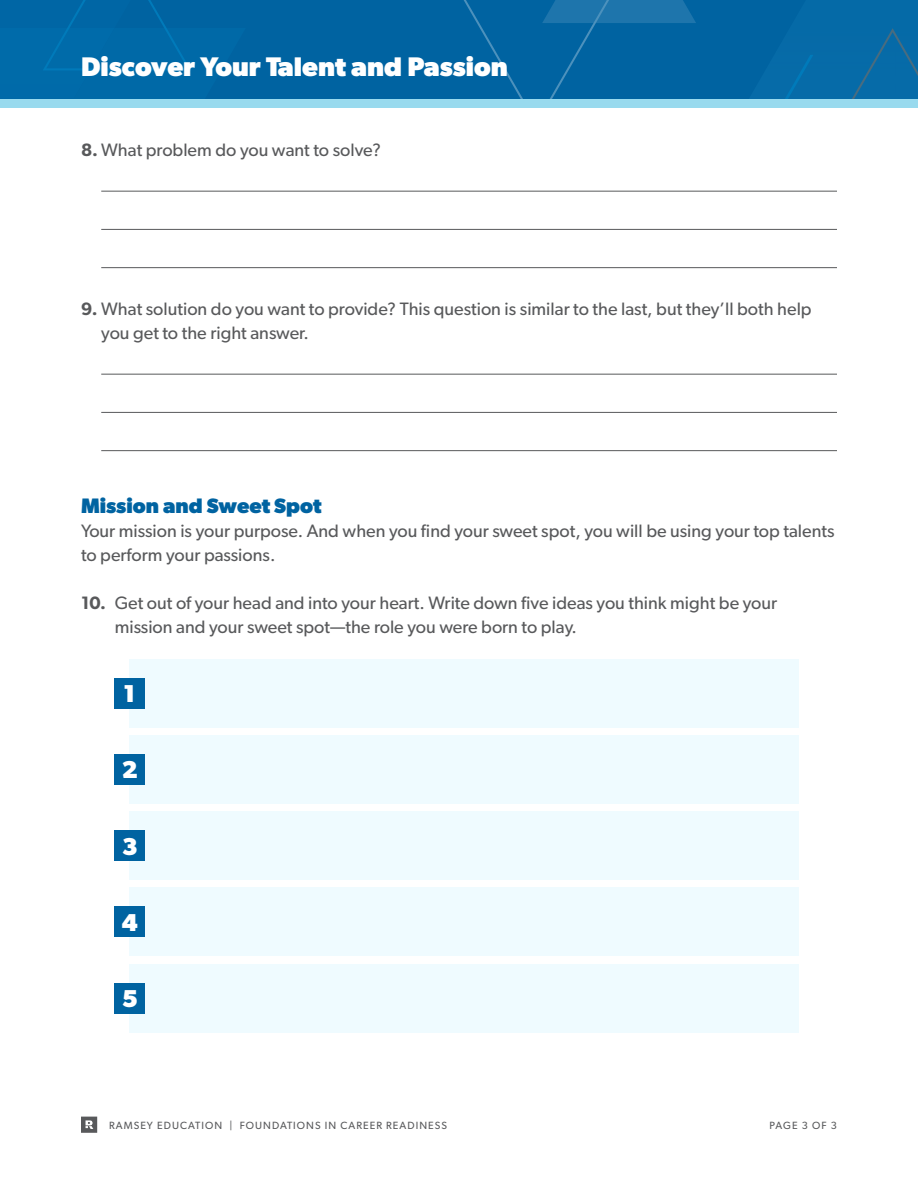
<style>
.page{position:relative;width:918px;height:1188px;background:#fff}
.page>*{position:absolute;margin:0;border:0;box-sizing:border-box;transform-origin:0 0}
.t1{font:700 27px "Gibson";color:#fff}
.t2{font:700 24.45px "Gibson";color:#fff}
.t3{font:700 21px "Gibson";color:#0063a1}
.t4{font:18px/24px "Gibson";color:#58595b}
.t5{font:10.5px "Gibson";letter-spacing:.1em;color:#58595b}
.s1{font-weight:600}
</style>
<div class="page">
<div style="left:246px;top:0;width:551px;height:100px;background:#0063a1"></div>
<div style="left:0;top:0;width:246px;height:100px;background:#0069a7"></div>
<svg style="left:367px;top:0;width:339px;height:100px;background:#0566a3"></svg>
<img style="left:879px;top:0;width:39px;height:28px">
<img style="left:776px;top:15px;width:103px;height:13px">
<img style="left:797px;top:0;width:82px;height:16px">
<div style="left:744px;top:28px;width:174px;height:72px;background:#066ba8"></div>
<div style="left:0;top:100px;width:918px;height:8px;background:#99daee"></div>
<svg style="left:81px;top:1117px;width:16px;height:16px"></svg>
<hr style="left:101px;top:191px;width:736px;height:1px;background:#58595b">
<hr style="left:101px;top:229px;width:736px;height:1px;background:#58595b">
<hr style="left:101px;top:267px;width:736px;height:1px;background:#58595b">
<hr style="left:101px;top:374px;width:736px;height:1px;background:#58595b">
<hr style="left:101px;top:412px;width:736px;height:1px;background:#58595b">
<hr style="left:101px;top:450px;width:736px;height:1px;background:#58595b">
<div style="left:130px;top:659px;width:669px;height:69px;background:#effbff"></div>
<div style="left:130px;top:735px;width:669px;height:69px;background:#effbff"></div>
<div style="left:130px;top:811px;width:669px;height:69px;background:#effbff"></div>
<div style="left:130px;top:887px;width:669px;height:69px;background:#effbff"></div>
<div style="left:130px;top:964px;width:669px;height:69px;background:#effbff"></div>
<div style="left:114px;top:678px;width:31px;height:31px;background:#0063a1"></div>
<div style="left:114px;top:754px;width:31px;height:31px;background:#0063a1"></div>
<div style="left:114px;top:830px;width:31px;height:31px;background:#0063a1"></div>
<div style="left:114px;top:907px;width:31px;height:30px;background:#0063a1"></div>
<div style="left:114px;top:983px;width:31px;height:31px;background:#0063a1"></div>
<h1 class="t1" style="left:81px;top:50px;width:428px">Discover Your Talent and Passion</h1>
<p class="t4" style="left:81px;top:138px;width:302px"><span class="s1">8.</span> What problem do you want to solve?</p>
<p class="t4" style="left:101px;top:297px;width:712px;text-indent:-20px"><span class="s1">9.</span> What solution do you want to provide? This question is similar to the last, but they’ll both help you get to the right answer.</p>
<p class="t3" style="left:81px;top:493px;width:242px">Mission and Sweet Spot</p>
<p class="t4" style="left:81px;top:518px;width:755px">Your mission is your purpose. And when you find your sweet spot, you will be using your top talents to perform your passions.</p>
<p class="t4" style="left:115px;top:590px;width:664px;text-indent:-34px"><span class="s1">10.</span> Get out of your head and into your heart. Write down five ideas you think might be your mission and your sweet spot—the role you were born to play.</p>
<h2 class="t2" style="left:123px;top:679px;width:14px">1</h2>
<h2 class="t2" style="left:122px;top:755px;width:18px">2</h2>
<h2 class="t2" style="left:122px;top:832px;width:18px">3</h2>
<h2 class="t2" style="left:122px;top:908px;width:18px">4</h2>
<h2 class="t2" style="left:122px;top:984px;width:18px">5</h2>
<p class="t5" style="left:109px;top:1119px;width:339px">RAMSEY EDUCATION | FOUNDATIONS IN CAREER READINESS</p>
<p class="t5" style="left:769px;top:1119px;width:69px">PAGE 3 OF 3</p>
</div>
